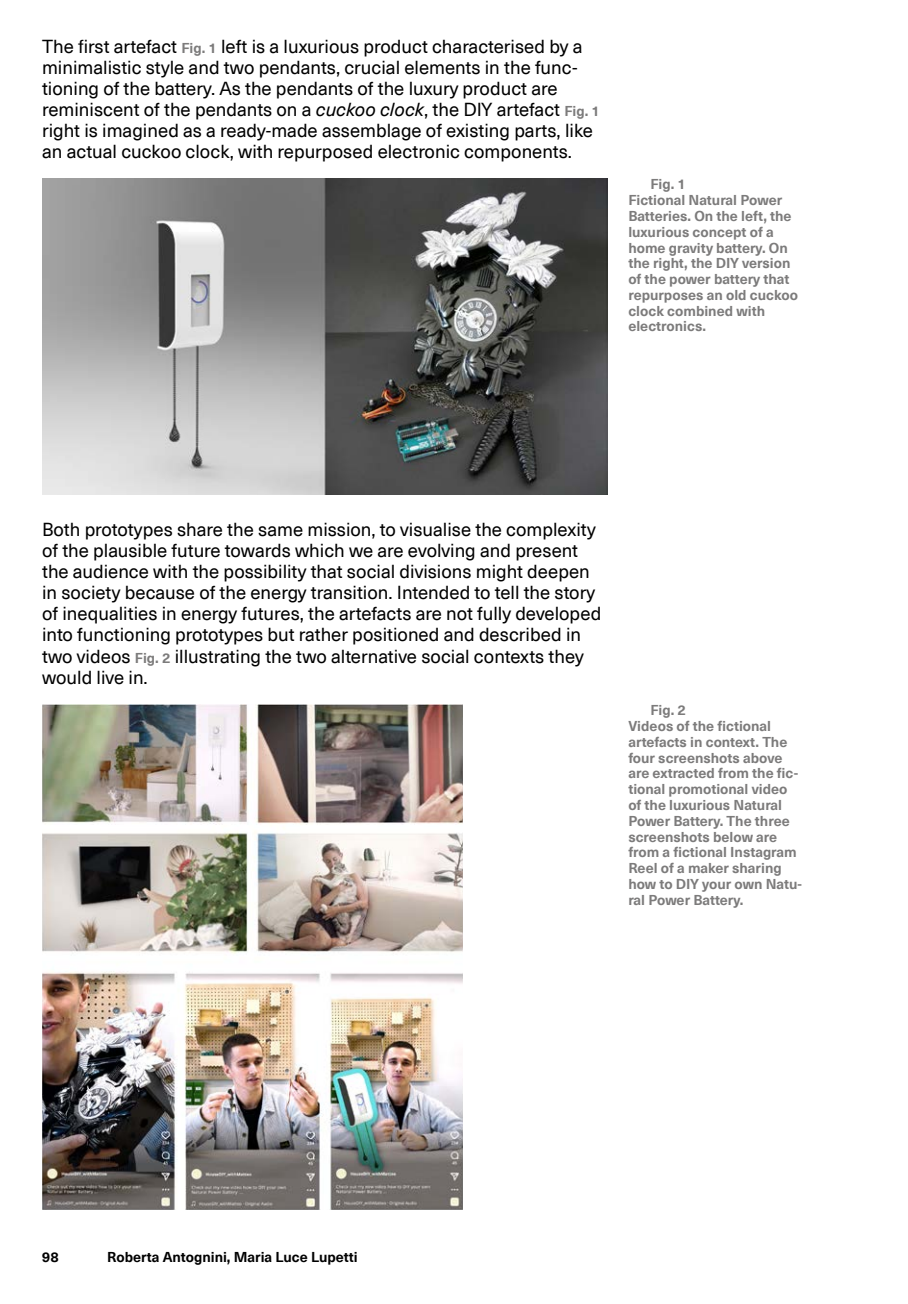
<style>
.page{position:relative;width:908px;height:1304px;background:#fff}
.page>*{position:absolute;margin:0;border:0;box-sizing:border-box;transform-origin:0 0}
.t1{font:18.4px/21px "Neue Haas Unica W1 G";color:#000}
.t2{font:700 14px/15.8px "Neue Haas Unica W1 G";color:#7c7b7b}
.t3{font:700 14px "Neue Haas Unica W1 G";color:#000}
.s1{font-family:"Neue Haas Unica Pro";font-weight:700;font-size:14px;color:#7c7b7b}
.s2{font-style:italic}
</style>
<div class="page">
<img style="left:42px;top:179px;width:565px;height:315px">
<img style="left:42px;top:705px;width:420px;height:504px">
<p class="t1" style="left:42px;top:35px;width:559px">The first artefact <span class="s1">Fig. 1</span> left is a luxurious product characterised by a minimalistic style and two pendants, crucial elements in the func&shy;tioning of the battery. As the pendants of the luxury product are reminiscent of the pendants on a <span class="s2">cuckoo clock</span>, the DIY artefact <span class="s1">Fig. 1 </span>right is imagined as a ready-made assemblage of existing parts, like an actual cuckoo clock, with repurposed electronic components.</p>
<p class="t2" style="left:628px;top:176px;width:171px;text-indent:22px">Fig. 1<br>Fictional Natural Power<br>Batteries. On the left, the luxurious concept of a home gravity battery. On the right, the DIY version of the power battery that repurposes an old cuckoo clock combined with electronics.</p>
<p class="t1" style="left:42px;top:518px;width:560px">Both prototypes share the same mission, to visualise the complexity of the plausible future towards which we are evolving and present the audience with the possibility that social divisions might deepen in society because of the energy transition. Intended to tell the story of inequalities in energy futures, the artefacts are not fully developed into functioning prototypes but rather positioned and described in two videos <span class="s1">Fig. 2</span> illustrating the two alternative social contexts they would live in.</p>
<p class="t2" style="left:628px;top:701px;width:175px;text-indent:22px">Fig. 2<br>Videos of the fictional artefacts in context. The four screenshots above are extracted from the fic&shy;tional promotional video of the luxurious Natural<br>Power Battery. The three screenshots below are from a fictional Instagram<br>Reel of a maker sharing how to DIY your own Natu&shy;ral Power Battery.</p>
<p class="t3" style="left:42px;top:1246px;width:18px">98</p>
<p class="t3" style="left:107px;top:1246px;width:252px">Roberta Antognini, Maria Luce Lupetti</p>
</div>
